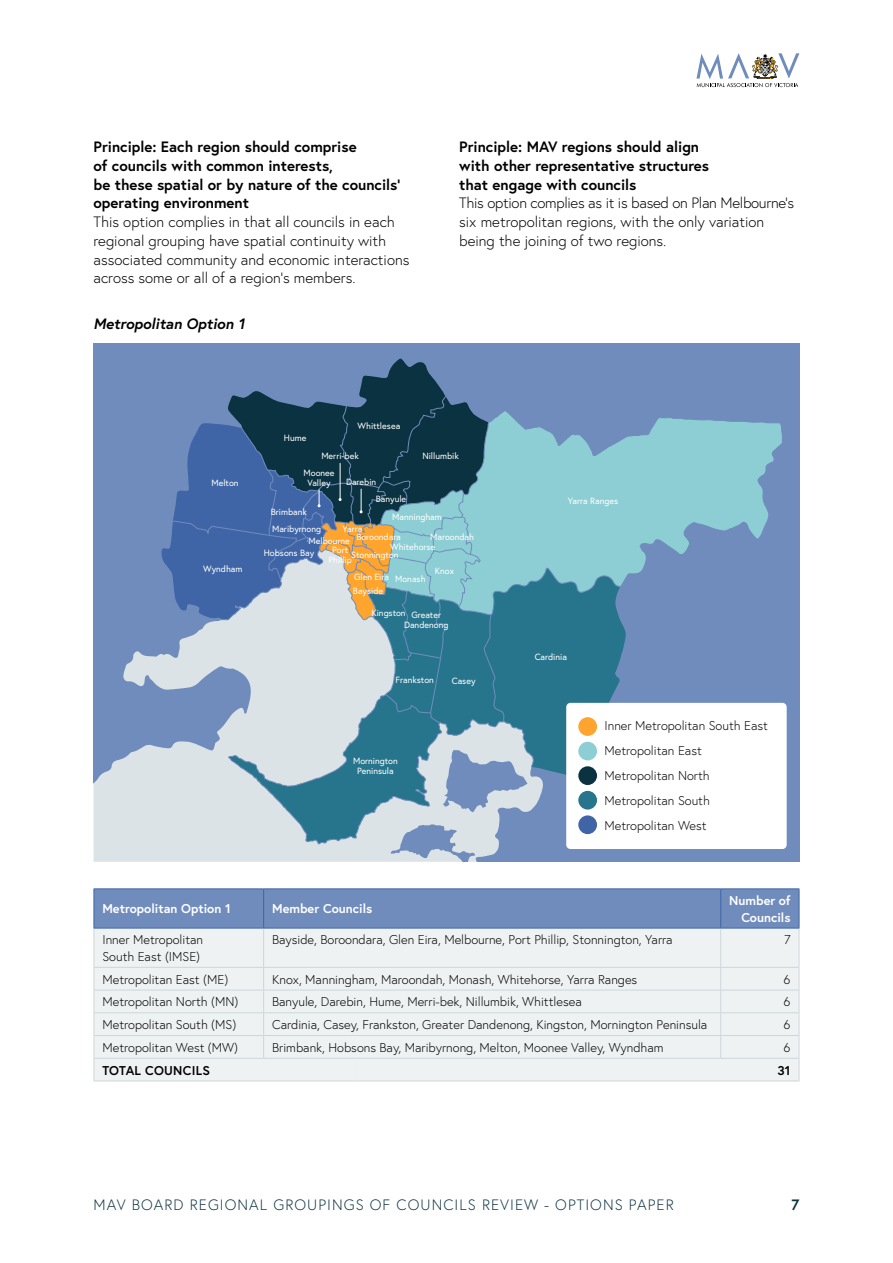
<style>
.page{position:relative;width:893px;height:1263px;background:#fff}
.page>*{position:absolute;margin:0;border:0;box-sizing:border-box;transform-origin:0 0}
.Body{font:300 15px/18.8px "Europa";color:#000}
.t1{font:300 15px "Europa";letter-spacing:.07em;color:#0b3240}
.Body-2{font:italic 700 15px "Europa";color:#000}
.t2{font:700 15px "Europa";color:#0b3240}
.Body-3{font:300 12.75px/16.5px "Europa";color:#000}
.Body-4{font:700 12.75px/16.5px "Europa";color:#fff;text-align:right}
.Body-5{font:700 12.75px "Europa";letter-spacing:.02em;color:#000}
.Body-6{font:9px/9.8px "Europa";color:#fff;text-align:center}
.s1{font-weight:700}
</style>
<div class="page">
<svg style="left:696px;top:53px;width:103px;height:34px"></svg>
<div style="left:95px;top:889px;width:704px;height:39px;background:#708cbd"></div>
<div style="left:95px;top:929px;width:704px;height:151px;background:#eef2f3"></div>
<hr style="left:94px;top:889px;width:1px;height:39px;background:#3f65a6">
<hr style="left:263px;top:889px;width:1px;height:39px;background:#3f65a6">
<hr style="left:720px;top:889px;width:1px;height:39px;background:#3f65a6">
<hr style="left:799px;top:889px;width:1px;height:39px;background:#3f65a6">
<hr style="left:94px;top:928px;width:1px;height:39px;background:#ced6d9">
<hr style="left:263px;top:928px;width:1px;height:39px;background:#ced6d9">
<hr style="left:720px;top:928px;width:1px;height:39px;background:#ced6d9">
<hr style="left:799px;top:928px;width:1px;height:39px;background:#ced6d9">
<svg style="left:263px;top:968px;width:1px;height:90px"></svg>
<svg style="left:720px;top:968px;width:1px;height:90px"></svg>
<svg style="left:94px;top:968px;width:1px;height:112px"></svg>
<hr style="left:94px;top:967px;width:170px;height:1px;background:#ced6d9">
<hr style="left:264px;top:967px;width:93px;height:1px;background:#ced6d9">
<hr style="left:357px;top:967px;width:364px;height:1px;background:#ced6d9">
<hr style="left:721px;top:967px;width:78px;height:1px;background:#ced6d9">
<hr style="left:94px;top:990px;width:170px;height:1px;background:#ced6d9">
<hr style="left:264px;top:990px;width:93px;height:1px;background:#ced6d9">
<hr style="left:357px;top:990px;width:364px;height:1px;background:#ced6d9">
<hr style="left:721px;top:990px;width:78px;height:1px;background:#ced6d9">
<hr style="left:94px;top:1012px;width:170px;height:1px;background:#ced6d9">
<hr style="left:264px;top:1012px;width:93px;height:1px;background:#ced6d9">
<hr style="left:357px;top:1012px;width:364px;height:1px;background:#ced6d9">
<hr style="left:721px;top:1012px;width:78px;height:1px;background:#ced6d9">
<hr style="left:94px;top:1035px;width:170px;height:1px;background:#ced6d9">
<hr style="left:264px;top:1035px;width:93px;height:1px;background:#ced6d9">
<hr style="left:357px;top:1035px;width:364px;height:1px;background:#ced6d9">
<hr style="left:721px;top:1035px;width:78px;height:1px;background:#ced6d9">
<hr style="left:94px;top:1058px;width:170px;height:1px;background:#ced6d9">
<hr style="left:264px;top:1058px;width:93px;height:1px;background:#ced6d9">
<hr style="left:357px;top:1058px;width:364px;height:1px;background:#ced6d9">
<hr style="left:721px;top:1058px;width:78px;height:1px;background:#ced6d9">
<hr style="left:94px;top:1080px;width:170px;height:1px;background:#ced6d9">
<hr style="left:264px;top:1080px;width:93px;height:1px;background:#ced6d9">
<hr style="left:357px;top:1080px;width:364px;height:1px;background:#ced6d9">
<hr style="left:721px;top:1080px;width:78px;height:1px;background:#ced6d9">
<hr style="left:94px;top:888px;width:170px;height:1px;background:#3f65a6">
<hr style="left:264px;top:888px;width:93px;height:1px;background:#3f65a6">
<hr style="left:357px;top:888px;width:364px;height:1px;background:#3f65a6">
<hr style="left:721px;top:888px;width:78px;height:1px;background:#3f65a6">
<hr style="left:94px;top:928px;width:170px;height:1px;background:#3f65a6">
<hr style="left:264px;top:928px;width:93px;height:1px;background:#3f65a6">
<hr style="left:357px;top:928px;width:364px;height:1px;background:#3f65a6">
<hr style="left:721px;top:928px;width:78px;height:1px;background:#3f65a6">
<svg style="left:357px;top:1058px;width:1px;height:22px"></svg>
<svg style="left:799px;top:967px;width:1px;height:113px"></svg>
<svg style="left:94px;top:343px;width:705px;height:519px;background:#7e9dbe"></svg>
<svg style="left:380px;top:390px;width:403px;height:226px;background:#7aadc5"></svg>
<svg style="left:443px;top:750px;width:84px;height:62px;background:#9eb1ce"></svg>
<svg style="left:160px;top:395px;width:344px;height:329px;background:#688ba0"></svg>
<div style="left:566px;top:703px;width:221px;height:146px;background:#fff;border-radius:4px"></div>
<div style="left:578px;top:717px;width:19px;height:19px;background:#ffa42e;border-radius:50%"></div>
<div style="left:578px;top:742px;width:19px;height:18px;background:#8dced4;border-radius:50%"></div>
<div style="left:578px;top:815px;width:19px;height:19px;background:#3f65a6;border-radius:50%"></div>
<div style="left:578px;top:791px;width:19px;height:18px;background:#27758c;border-radius:50%"></div>
<div style="left:578px;top:766px;width:19px;height:19px;background:#0b3240;border-radius:50%"></div>
<p class="Body" style="left:94px;top:137px;width:317px"><span class="s1">Principle: Each region should comprise<br>of councils with common interests,<br>be these spatial or by nature of the councils’ operating environment<br></span>This option complies in that all councils in each regional grouping have spatial continuity with associated community and economic interactions across some or all of a region’s members.</p>
<p class="Body" style="left:459px;top:137px;width:336px"><span class="s1">Principle: MAV regions should align<br>with other representative structures<br>that engage with councils<br></span>This option complies as it is based on Plan Melbourne’s six metropolitan regions, with the only variation being the joining of two regions.</p>
<p class="Body-2" style="left:94px;top:313px;width:153px">Metropolitan Option 1</p>
<p class="Body-6" style="left:211px;top:477px;width:29px">Melton</p>
<p class="Body-6" style="left:203px;top:564px;width:41px">Wyndham</p>
<p class="Body-6" style="left:284px;top:433px;width:24px">Hume</p>
<p class="Body-6" style="left:358px;top:421px;width:44px">Whittlesea</p>
<p class="Body-6" style="left:321px;top:451px;width:39px">Merri-bek</p>
<p class="Body-6" style="left:304px;top:468px;width:33px">Moonee<br>Valley</p>
<p class="Body-6" style="left:346px;top:477px;width:32px">Darebin</p>
<p class="Body-6" style="left:376px;top:494px;width:32px">Banyule</p>
<p class="Body-6" style="left:422px;top:451px;width:38px">Nillumbik</p>
<p class="Body-6" style="left:271px;top:507px;width:38px">Brimbank</p>
<p class="Body-6" style="left:272px;top:523px;width:51px">Maribyrnong</p>
<p class="Body-6" style="left:308px;top:535px;width:43px">Melbourne</p>
<p class="Body-6" style="left:392px;top:512px;width:51px">Manningham</p>
<p class="Body-6" style="left:342px;top:523px;width:21px">Yarra</p>
<p class="Body-6" style="left:356px;top:532px;width:46px">Boroondara</p>
<p class="Body-6" style="left:351px;top:550px;width:49px">Stonnington</p>
<p class="Body-6" style="left:354px;top:571px;width:36px">Glen Eira</p>
<p class="Body-6" style="left:430px;top:531px;width:45px">Maroondah</p>
<p class="Body-6" style="left:390px;top:542px;width:47px">Whitehorse</p>
<p class="Body-6" style="left:395px;top:574px;width:32px">Monash</p>
<p class="Body-6" style="left:328px;top:545px;width:25px">Port<br>Phillip</p>
<p class="Body-6" style="left:264px;top:548px;width:52px">Hobsons Bay</p>
<p class="Body-6" style="left:435px;top:566px;width:21px">Knox</p>
<p class="Body-6" style="left:353px;top:586px;width:32px">Bayside</p>
<p class="Body-6" style="left:371px;top:608px;width:36px">Kingston</p>
<p class="Body-6" style="left:404px;top:610px;width:46px">Greater<br>Dandenong</p>
<p class="Body-6" style="left:396px;top:674px;width:40px">Frankston</p>
<p class="Body-6" style="left:452px;top:676px;width:25px">Casey</p>
<p class="Body-6" style="left:353px;top:756px;width:46px">Mornington<br>Peninsula</p>
<p class="Body-6" style="left:568px;top:495px;width:52px">Yarra Ranges</p>
<p class="Body-6" style="left:535px;top:652px;width:34px">Cardinia</p>
<p class="Body-3" style="left:604px;top:717px;width:165px">Inner Metropolitan South East</p>
<p class="Body-3" style="left:604px;top:742px;width:99px">Metropolitan East</p>
<p class="Body-3" style="left:604px;top:767px;width:107px">Metropolitan North</p>
<p class="Body-3" style="left:604px;top:792px;width:107px">Metropolitan South</p>
<p class="Body-3" style="left:604px;top:817px;width:104px">Metropolitan West</p>
<p class="Body-4" style="left:102px;top:900px;width:130px">Metropolitan Option 1</p>
<p class="Body-4" style="left:272px;top:900px;width:102px">Member Councils</p>
<p class="Body-4" style="left:729px;top:892px;width:63px">Number of<br>Councils</p>
<p class="Body-3" style="left:102px;top:931px;width:102px">Inner Metropolitan<br>South East (IMSE)</p>
<p class="Body-3" style="left:272px;top:931px;width:402px">Bayside, Boroondara, Glen Eira, Melbourne, Port Phillip, Stonnington, Yarra</p>
<p class="Body-3" style="left:784px;top:931px;width:8px">7</p>
<p class="Body-3" style="left:102px;top:971px;width:127px">Metropolitan East (ME)</p>
<p class="Body-3" style="left:272px;top:971px;width:367px">Knox, Manningham, Maroondah, Monash, Whitehorse, Yarra Ranges</p>
<p class="Body-3" style="left:784px;top:971px;width:8px">6</p>
<p class="Body-3" style="left:102px;top:993px;width:137px">Metropolitan North (MN)</p>
<p class="Body-3" style="left:272px;top:993px;width:311px">Banyule, Darebin, Hume, Merri-bek, Nillumbik, Whittlesea</p>
<p class="Body-3" style="left:784px;top:993px;width:8px">6</p>
<p class="Body-3" style="left:102px;top:1016px;width:135px">Metropolitan South (MS)</p>
<p class="Body-3" style="left:272px;top:1016px;width:437px">Cardinia, Casey, Frankston, Greater Dandenong, Kingston, Mornington Peninsula</p>
<p class="Body-3" style="left:784px;top:1016px;width:8px">6</p>
<p class="Body-3" style="left:102px;top:1039px;width:137px">Metropolitan West (MW)</p>
<p class="Body-3" style="left:272px;top:1039px;width:393px">Brimbank, Hobsons Bay, Maribyrnong, Melton, Moonee Valley, Wyndham</p>
<p class="Body-3" style="left:784px;top:1039px;width:8px">6</p>
<p class="Body-5" style="left:102px;top:1061px;width:109px">TOTAL COUNCILS</p>
<p class="Body-5" style="left:777px;top:1061px;width:15px">31</p>
<p class="t1" style="left:94px;top:1195px;width:582px">MAV BOARD REGIONAL GROUPINGS OF COUNCILS REVIEW - OPTIONS PAPER</p>
<p class="t2" style="left:791px;top:1194px;width:9px">7</p>
</div>
